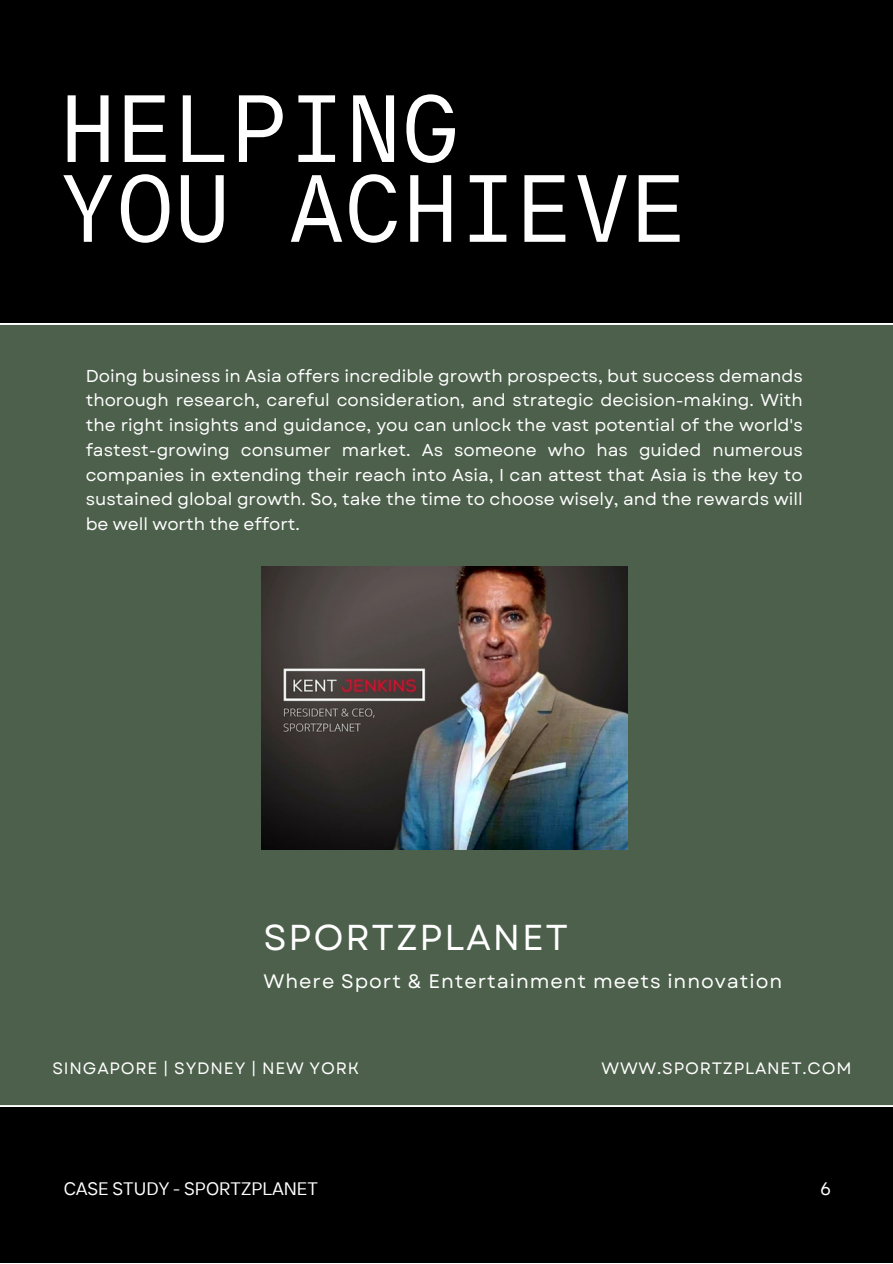
<style>
.page{position:relative;width:893px;height:1264px;background:#fff}
.page>*{position:absolute;margin:0;border:0;box-sizing:border-box;transform-origin:0 0}
.t1{font:95.1px "TT Interphases Mono";color:#fff}
.t2{font:36px "Garet";letter-spacing:.05em;color:#fff}
.t3{font:19.5px "Garet";letter-spacing:.05em;color:#fff}
.t4{font:18px "TT Interphases";color:#fff}
.t5{font:17.25px/24.8px "Garet";color:#fff;text-align:justify}
.t6{font:16.5px "Garet";letter-spacing:.05em;color:#fff}
</style>
<div class="page">
<div style="left:0;top:0;width:892px;height:1262px;background:#000"></div>
<div style="left:0;top:324px;width:892px;height:782px;background:#4c604b"></div>
<img style="left:261px;top:566px;width:366px;height:283px">
<p class="t1" style="left:59px;top:71px;width:401px">HELPING</p>
<p class="t1" style="left:59px;top:150px;width:629px">YOU ACHIEVE</p>
<p class="t5" style="left:86px;top:363px;width:718px">Doing business in Asia offers incredible growth prospects, but success demands thorough research, careful consideration, and strategic decision-making. With the right insights and guidance, you can unlock the vast potential of the world's fastest-growing consumer market. As someone who has guided numerous companies in extending their reach into Asia, I can attest that Asia is the key to sustained global growth. So, take the time to choose wisely, and the rewards will be well worth the effort.</p>
<p class="t2" style="left:263px;top:911px;width:306px">SPORTZPLANET</p>
<p class="t3" style="left:263px;top:966px;width:520px">Where Sport &amp; Entertainment meets innovation</p>
<p class="t6" style="left:52px;top:1056px;width:308px">SINGAPORE | SYDNEY | NEW YORK</p>
<p class="t6" style="left:601px;top:1056px;width:252px">WWW.SPORTZPLANET.COM</p>
<p class="t4" style="left:64px;top:1176px;width:256px">CASE STUDY - SPORTZPLANET</p>
<p class="t4" style="left:820px;top:1176px;width:12px">6</p>
</div>
